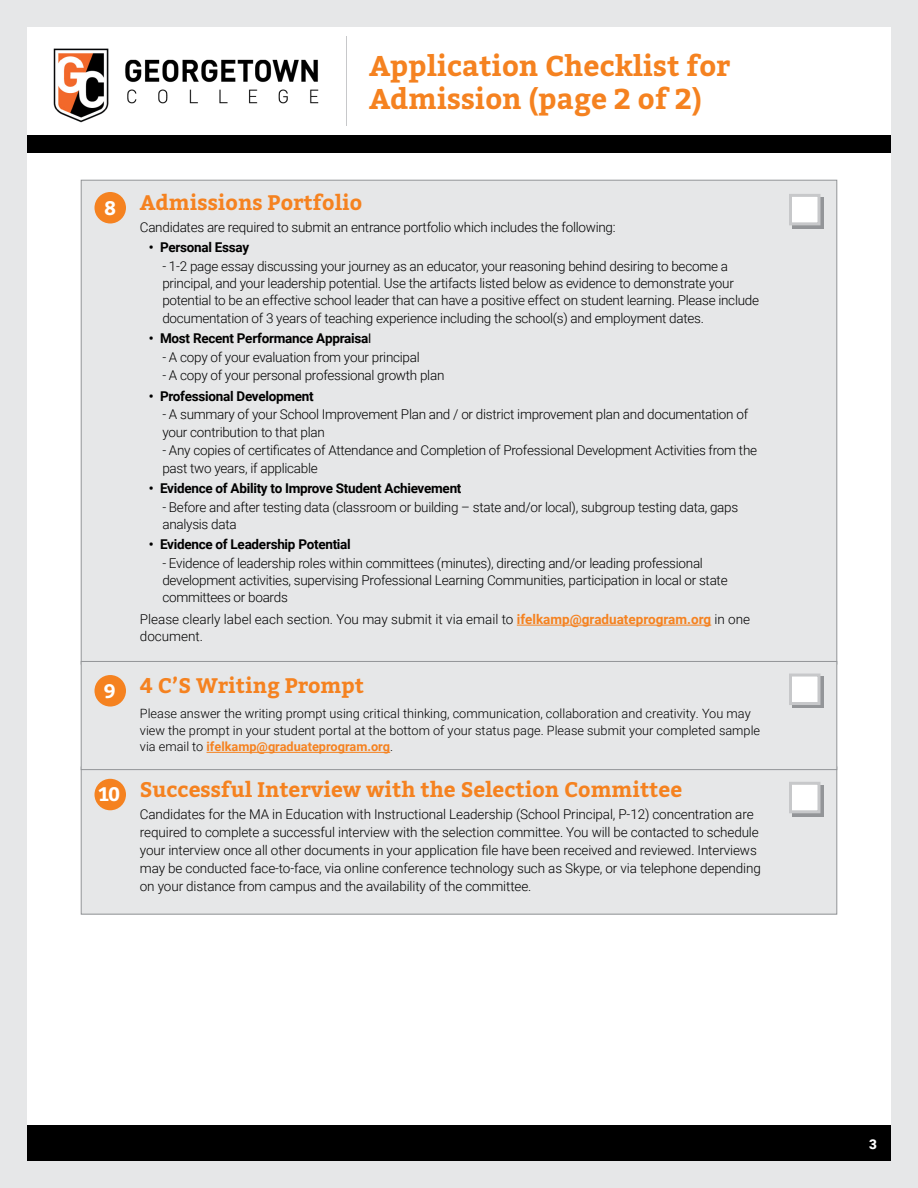
<style>
.page{position:relative;width:918px;height:1188px;background:#fff}
.page>*{position:absolute;margin:0;border:0;box-sizing:border-box;transform-origin:0 0}
.t1{font:700 28.5px/33px "Bitter";color:#f58220}
.t2{font:700 21px "Bitter";color:#f58220}
.t3{font:700 19.5px "Bitter";color:#fff}
.t4{font:300 13.5px/17.2px "Roboto";letter-spacing:-.02em;color:#000}
.t5{font:700 13.5px "Roboto";letter-spacing:-.02em;color:#000}
.t6{font:300 13.5px/17.2px "Roboto";color:#000}
.t7{font:900 13.5px "Roboto";color:#fff}
.t8{font:300 12.75px/16.5px "Roboto";color:#000}
.s1{font-family:"Myriad Pro";font-weight:400}
.s2{font-weight:700;color:#f58220}
</style>
<div class="page">
<div style="left:27px;top:135px;width:864px;height:18px;background:#000"></div>
<div style="left:27px;top:1125px;width:864px;height:36px;background:#000"></div>
<div style="left:0;top:0;width:918px;height:1188px;border:27px solid #e6e7e8"></div>
<img style="left:25px;top:12px;width:322px;height:146px">
<div style="left:81px;top:767px;width:756px;height:147px;background:#e6e7e8"></div>
<div style="left:94px;top:779px;width:32px;height:31px;background:#f58220;border-radius:50%"></div>
<div style="left:792px;top:785px;width:32px;height:31px;background:linear-gradient(to right,#a3a5a7,#a0a2a5)"></div>
<div style="left:789px;top:782px;width:31px;height:31px;background:#fff;border:3px solid #c7c8ca"></div>
<div style="left:81px;top:180px;width:756px;height:484px;background:#e6e7e8"></div>
<hr style="left:517px;top:625px;width:194px;height:1px;background:#f58220">
<div style="left:94px;top:192px;width:32px;height:32px;background:#f58220;border-radius:50%"></div>
<svg style="left:792px;top:197px;width:32px;height:31px"></svg>
<div style="left:789px;top:194px;width:31px;height:31px;background:#fff;border:3px solid #c7c8ca"></div>
<div style="left:81px;top:661px;width:756px;height:109px;background:#e6e7e8"></div>
<hr style="left:207px;top:752px;width:183px;height:1px;background:#f58220">
<div style="left:81px;top:661px;width:756px;height:109px;border:1px solid #939598"></div>
<div style="left:94px;top:675px;width:32px;height:32px;background:#f58220;border-radius:50%"></div>
<svg style="left:792px;top:677px;width:32px;height:31px"></svg>
<div style="left:789px;top:674px;width:31px;height:31px;background:#fff;border:3px solid #c7c8ca"></div>
<h1 class="t1" style="left:369px;top:50px;width:363px">Application Checklist for<br>Admission (page 2 of 2)</h1>
<h3 class="t3" style="left:104px;top:195px;width:14px">8</h3>
<h3 class="t3" style="left:104px;top:679px;width:14px">9</h3>
<h3 class="t3" style="left:98px;top:782px;width:24px">10</h3>
<h2 class="t2" style="left:140px;top:189px;width:224px">Admissions Portfolio</h2>
<p class="t4" style="left:140px;top:218px;width:477px">Candidates are required to submit an entrance portfolio which includes the following:</p>
<p class="t5" style="left:149px;top:238px;width:102px">• Personal Essay</p>
<p class="t4" style="left:162px;top:257px;width:598px">- 1-2 page essay discussing your journey as an educator, your reasoning behind desiring to become a principal, and your leadership potential. Use the artifacts listed below as evidence to demonstrate your potential to be an effective school leader that can have a positive effect on student learning. Please include documentation of 3 years of teaching experience including the school(s) and employment dates.</p>
<p class="t5" style="left:149px;top:329px;width:224px">• Most Recent Performance Appraisa<span class="s1">l</span></p>
<p class="t4" style="left:162px;top:348px;width:259px">- A copy of your evaluation from your principal</p>
<p class="t4" style="left:162px;top:366px;width:284px">- A copy of your personal professional growth plan</p>
<p class="t5" style="left:149px;top:386px;width:166px">• Professional Development</p>
<p class="t4" style="left:162px;top:405px;width:587px">- A summary of your School Improvement Plan and / or district improvement plan and documentation of your contribution to that plan</p>
<p class="t4" style="left:162px;top:441px;width:596px">- Any copies of certificates of Attendance and Completion of Professional Development Activities from the past two years, if applicable</p>
<p class="t5" style="left:149px;top:479px;width:314px">• Evidence of Ability to Improve Student Achievement</p>
<p class="t4" style="left:162px;top:498px;width:577px">- Before and after testing data (classroom or building – state and/or local), subgroup testing data, gaps analysis data</p>
<p class="t5" style="left:149px;top:535px;width:203px">• Evidence of Leadership Potential</p>
<p class="t4" style="left:162px;top:554px;width:567px">- Evidence of leadership roles within committees (minutes), directing and/or leading professional development activities, supervising Professional Learning Communities, participation in local or state committees or boards</p>
<p class="t6" style="left:140px;top:610px;width:612px">Please clearly label each section. You may submit it via email to <span class="s2">ifelkamp@graduateprogram.org</span> in one document.</p>
<h2 class="t2" style="left:140px;top:672px;width:226px">4 C’S Writing Prompt</h2>
<p class="t8" style="left:140px;top:705px;width:622px">Please answer the writing prompt using critical thinking, communication, collaboration and creativity. You may view the prompt in your student portal at the bottom of your status page. Please submit your completed sample via email to <span class="s2">ifelkamp@graduateprogram.org</span>.</p>
<h2 class="t2" style="left:140px;top:776px;width:544px">Successful Interview with the Selection Committee</h2>
<p class="t4" style="left:140px;top:805px;width:622px;line-height:18px">Candidates for the MA in Education with Instructional Leadership (School Principal, P-12) concentration are required to complete a successful interview with the selection committee. You will be contacted to schedule your interview once all other documents in your application file have been received and reviewed. Interviews may be conducted face-to-face, via online conference technology such as Skype, or via telephone depending on your distance from campus and the availability of the committee.</p>
<p class="t7" style="left:869px;top:1134px;width:9px">3</p>
</div>
